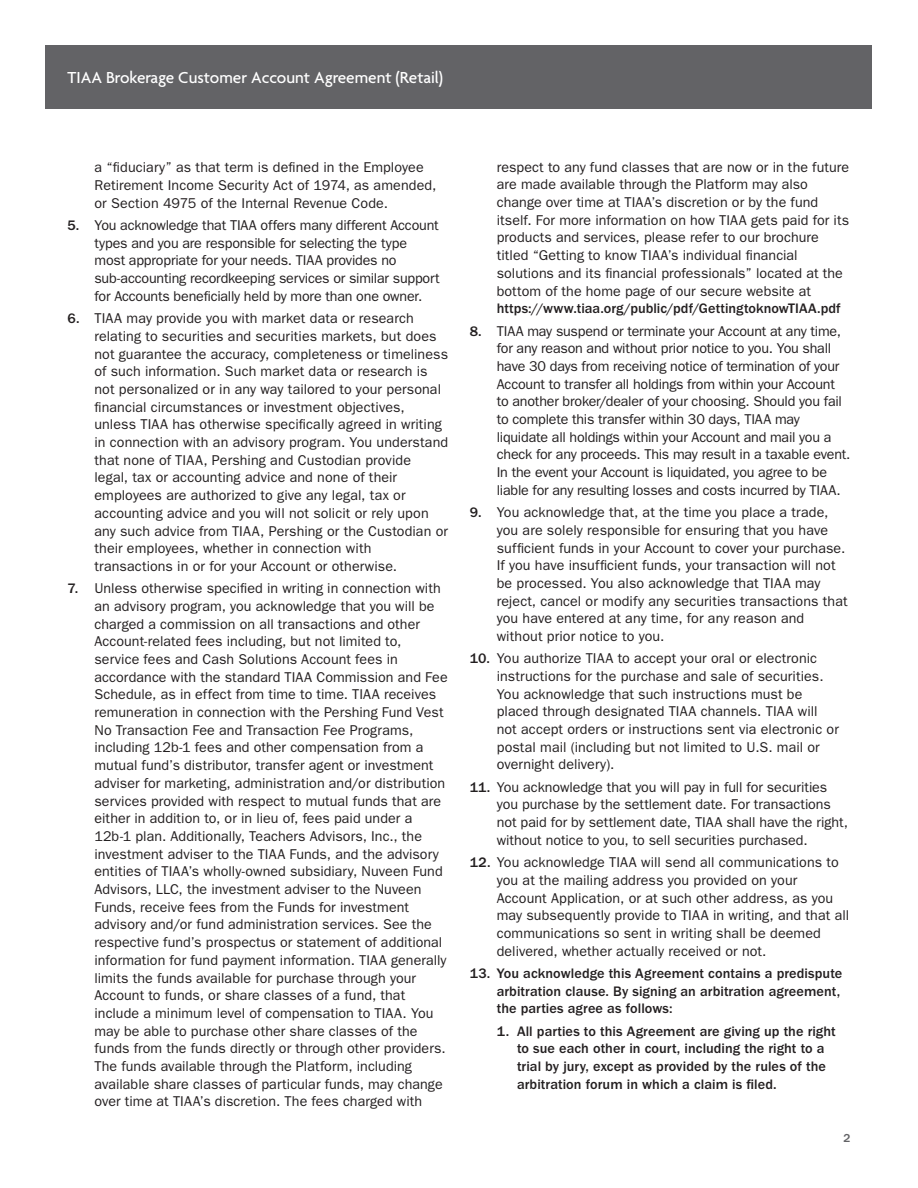
<style>
.page{position:relative;width:918px;height:1188px;background:#fff}
.page>*{position:absolute;margin:0;border:0;box-sizing:border-box;transform-origin:0 0}
.t1{font:500 17.25px "Agenda";color:#fff}
.t2{font:14.25px/17.7px "ITC Franklin Gothic Std";letter-spacing:.005em;color:#231f20}
.t3{font:14.25px/17.7px "ITC Franklin Gothic Std";letter-spacing:-.015em;color:#231f20}
.t4{font:500 14.25px/17.7px "ITC Franklin Gothic Std";letter-spacing:.005em;color:#231f20}
.t5{font:500 12px "ITC Franklin Gothic Std";color:#636366}
.s1{font-weight:500}
</style>
<div class="page">
<div style="left:46px;top:46px;width:826px;height:63px;background:#636366"></div>
<p class="t1" style="left:68px;top:68px;width:377px">TIAA Brokerage Customer Account Agreement (Retail)</p>
<p class="t2" style="left:94px;top:158px;width:343px">a “fiduciary” as that term is defined in the Employee<br>Retirement Income Security Act of 1974, as amended, or Section 4975 of the Internal Revenue Code.</p>
<p class="t3" style="left:94px;top:216px;width:347px;text-indent:-27px"><span class="s1">5.</span> You acknowledge that TIAA offers many different Account types and you are responsible for selecting the type most appropriate for your needs. TIAA provides no sub-accounting recordkeeping services or similar support for Accounts beneficially held by more than one owner.</p>
<p class="t2" style="left:94px;top:310px;width:355px;text-indent:-27px"><span class="s1">6.</span> TIAA may provide you with market data or research relating to securities and securities markets, but does not guarantee the accuracy, completeness or timeliness of such information. Such market data or research is not personalized or in any way tailored to your personal financial circumstances or investment objectives, unless TIAA has otherwise specifically agreed in writing in connection with an advisory program. You understand that none of TIAA, Pershing and Custodian provide legal, tax or accounting advice and none of their employees are authorized to give any legal, tax or accounting advice and you will not solicit or rely upon any such advice from TIAA, Pershing or the Custodian or their employees, whether in connection with transactions in or for your Account or otherwise.</p>
<p class="t2" style="left:94px;top:580px;width:355px;text-indent:-27px"><span class="s1">7.</span> Unless otherwise specified in writing in connection with an advisory program, you acknowledge that you will be charged a commission on all transactions and other Account-related fees including, but not limited to, service fees and Cash Solutions Account fees in accordance with the standard TIAA Commission and Fee Schedule, as in effect from time to time. TIAA receives remuneration in connection with the Pershing Fund Vest No Transaction Fee and Transaction Fee Programs, including 12b-1 fees and other compensation from a mutual fund’s distributor, transfer agent or investment adviser for marketing, administration and/or distribution services provided with respect to mutual funds that are either in addition to, or in lieu of, fees paid under a 12b-1 plan. Additionally, Teachers Advisors, Inc., the investment adviser to the TIAA Funds, and the advisory entities of TIAA’s wholly-owned subsidiary, Nuveen Fund Advisors, LLC, the investment adviser to the Nuveen Funds, receive fees from the Funds for investment advisory and/or fund administration services. See the respective fund’s prospectus or statement of additional information for fund payment information. TIAA generally limits the funds available for purchase through your Account to funds, or share classes of a fund, that include a minimum level of compensation to TIAA. You may be able to purchase other share classes of the funds from the funds directly or through other providers.<br>The funds available through the Platform, including available share classes of particular funds, may change over time at TIAA’s discretion. The fees charged with</p>
<p class="t2" style="left:497px;top:158px;width:354px">respect to any fund classes that are now or in the future are made available through the Platform may also change over time at TIAA’s discretion or by the fund itself. For more information on how TIAA gets paid for its products and services, please refer to our brochure titled “Getting to know TIAA’s individual financial solutions and its financial professionals” located at the bottom of the home page of our secure website at</p>
<p class="t4" style="left:497px;top:300px;width:345px">https://www.tiaa.org/public/pdf/GettingtoknowTIAA.pdf</p>
<p class="t3" style="left:497px;top:322px;width:355px;text-indent:-27px"><span class="s1">8.</span> TIAA may suspend or terminate your Account at any time, for any reason and without prior notice to you. You shall have 30 days from receiving notice of termination of your Account to transfer all holdings from within your Account to another broker/dealer of your choosing. Should you fail to complete this transfer within 30 days, TIAA may liquidate all holdings within your Account and mail you a check for any proceeds. This may result in a taxable event.<br>In the event your Account is liquidated, you agree to be liable for any resulting losses and costs incurred by TIAA.</p>
<p class="t2" style="left:497px;top:504px;width:352px;text-indent:-27px"><span class="s1">9.</span> You acknowledge that, at the time you place a trade, you are solely responsible for ensuring that you have sufficient funds in your Account to cover your purchase.<br>If you have insufficient funds, your transaction will not be processed. You also acknowledge that TIAA may reject, cancel or modify any securities transactions that you have entered at any time, for any reason and without prior notice to you.</p>
<p class="t2" style="left:497px;top:650px;width:344px;text-indent:-27px"><span class="s1">10.</span> You authorize TIAA to accept your oral or electronic instructions for the purchase and sale of securities.<br>You acknowledge that such instructions must be placed through designated TIAA channels. TIAA will not accept orders or instructions sent via electronic or postal mail (including but not limited to U.S. mail or overnight delivery).</p>
<p class="t2" style="left:497px;top:778px;width:353px;text-indent:-27px"><span class="s1">11.</span> You acknowledge that you will pay in full for securities you purchase by the settlement date. For transactions not paid for by settlement date, TIAA shall have the right, without notice to you, to sell securities purchased.</p>
<p class="t2" style="left:497px;top:854px;width:354px;text-indent:-27px"><span class="s1">12.</span> You acknowledge TIAA will send all communications to you at the mailing address you provided on your Account Application, or at such other address, as you may subsequently provide to TIAA in writing, and that all communications so sent in writing shall be deemed delivered, whether actually received or not.</p>
<p class="t4" style="left:497px;top:965px;width:347px;text-indent:-27px">13. You acknowledge this Agreement contains a predispute arbitration clause. By signing an arbitration agreement, the parties agree as follows:</p>
<p class="t4" style="left:517px;top:1022px;width:320px;text-indent:-20px">1. All parties to this Agreement are giving up the right to sue each other in court, including the right to a trial by jury, except as provided by the rules of the arbitration forum in which a claim is filed.</p>
<p class="t5" style="left:843px;top:1131px;width:9px">2</p>
</div>
